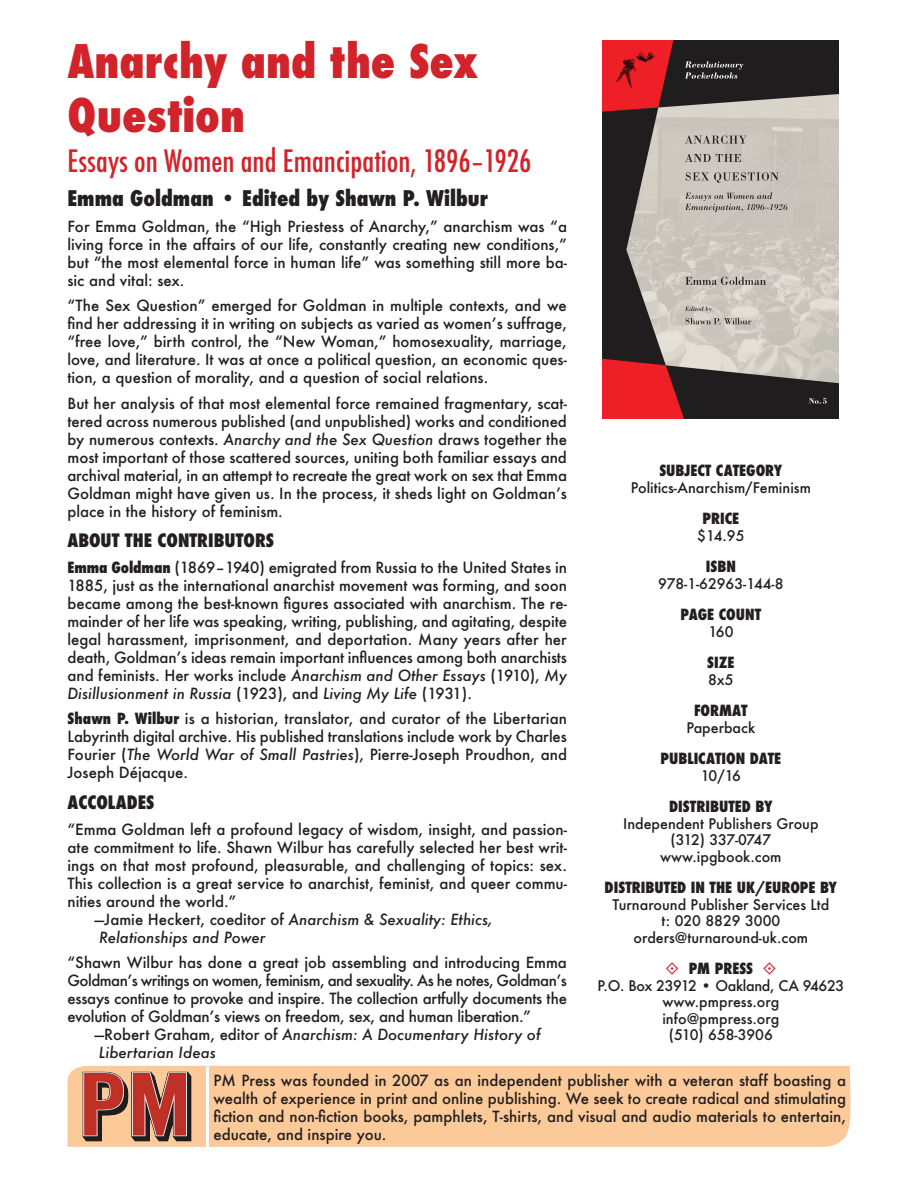
<style>
.page{position:relative;width:918px;height:1188px;background:#fff}
.page>*{position:absolute;margin:0;border:0;box-sizing:border-box;transform-origin:0 0}
.t1{font:800 condensed 45px/54px "Futura";color:#d1232a}
.t2{font:500 condensed 30px "Futura";color:#d1232a}
.t3{font:800 condensed 21px "Futura";color:#231f20}
.t4{font:800 condensed 18px "Futura";color:#231f20}
.t5{font:500 15px/18px "Futura";color:#231f20;text-align:justify}
.t6{font:italic 500 15px "Futura";color:#231f20}
.t7{font:500 15px "Futura";letter-spacing:-.02em;color:#231f20}
.t8{font:800 condensed 15px "Futura";color:#231f20}
.t9{font:500 15px "Futura";letter-spacing:-.035em;color:#231f20}
.t10{font:500 14.25px/16.5px "Futura";color:#231f20;text-align:center}
.s1{font-style:italic}
.s2{font-weight:800;font-stretch:condensed}
.s3{font-style:normal}
</style>
<div class="page">
<div style="left:67px;top:1065px;width:784px;height:82px;background:#fcca98"></div>
<hr style="left:206px;top:1066px;width:3px;height:82px;background:#fff">
<img style="left:70px;top:1066px;width:133px;height:81px">
<img style="left:603px;top:40px;width:236px;height:378px">
<h1 class="t1" style="left:68px;top:34px;width:412px">Anarchy and the Sex<br>Question</h1>
<h2 class="t2" style="left:68px;top:142px;width:466px">Essays on Women and Emancipation, 1896–1926</h2>
<h3 class="t3" style="left:68px;top:184px;width:422px">Emma Goldman • Edited by Shawn P. Wilbur</h3>
<p class="t5" style="left:68px;top:217px;width:501px">For Emma Goldman, the “High Priestess of Anarchy,” anarchism was “a living force in the affairs of our life, constantly creating new conditions,” but “the most elemental force in human life” was something still more ba&shy;sic and vital: sex.</p>
<p class="t5" style="left:68px;top:297px;width:501px">“The Sex Question” emerged for Goldman in multiple contexts, and we find her addressing it in writing on subjects as varied as women’s suffrage, “free love,” birth control, the “New Woman,” homosexuality, marriage, love, and literature. It was at once a political question, an economic ques&shy;tion, a question of morality, and a question of social relations.</p>
<p class="t5" style="left:67px;top:394px;width:501px">But her analysis of that most elemental force remained fragmentary, scat&shy;tered across numerous published (and unpublished) works and conditioned by numerous contexts. <span class="s1">Anarchy and the Sex Question</span> draws together the most important of those scattered sources, uniting both familiar essays and archival material, in an attempt to recreate the great work on sex that Emma Goldman might have given us. In the process, it sheds light on Goldman’s place in the history of feminism.</p>
<p class="t4" style="left:68px;top:528px;width:208px">ABOUT THE CONTRIBUTORS</p>
<p class="t5" style="left:68px;top:558px;width:501px"><span class="s2">Emma Goldman</span> (1869–1940) emigrated from Russia to the United States in 1885, just as the international anarchist movement was forming, and soon became among the best-known figures associated with anarchism. The re&shy;mainder of her life was speaking, writing, publishing, and agitating, despite legal harassment, imprisonment, and deportation. Many years after her death, Goldman’s ideas remain important influences among both anarchists and feminists. Her works include <span class="s1">Anarchism and Other Essays</span> (1910), <span class="s1">My Disillusionment in Russia</span> (1923), and <span class="s1">Living My Life</span> (1931).</p>
<p class="t5" style="left:68px;top:710px;width:501px"><span class="s2">Shawn P. Wilbur</span> is a historian, translator, and curator of the Libertarian Labyrinth digital archive. His published translations include work by Charles Fourier (<span class="s1">The World War of Small Pastries</span>), Pierre-Joseph Proudhon, and Joseph Déjacque.</p>
<p class="t4" style="left:68px;top:790px;width:88px">ACCOLADES</p>
<p class="t5" style="left:68px;top:820px;width:501px">“Emma Goldman left a profound legacy of wisdom, insight, and passion-</p>
<p class="t5" style="left:68px;top:838px;width:501px">ate commitment to life. Shawn Wilbur has carefully selected her best writ-</p>
<p class="t5" style="left:68px;top:856px;width:501px">ings on that most profound, pleasurable, and challenging of topics: sex.</p>
<p class="t5" style="left:68px;top:874px;width:501px">This collection is a great service to anarchist, feminist, and queer commu-</p>
<p class="t5" style="left:68px;top:892px;width:170px">nities around the world.”</p>
<p class="t6" style="left:94px;top:909px;width:400px"><span class="s3">—Jamie Heckert, coeditor of</span> Anarchism &amp; Sexuality: Ethics,</p>
<p class="t6" style="left:99px;top:927px;width:168px">Relationships and Power</p>
<p class="t5" style="left:68px;top:953px;width:501px">“Shawn Wilbur has done a great job assembling and introducing Emma</p>
<p class="t9" style="left:68px;top:970px;width:501px">Goldman’s writings on women, feminism, and sexuality. As he notes, Goldman’s</p>
<p class="t7" style="left:68px;top:988px;width:501px">essays continue to provoke and inspire. The collection artfully documents the</p>
<p class="t7" style="left:68px;top:1006px;width:465px">evolution of Goldman’s views on freedom, sex, and human liberation.”</p>
<p class="t6" style="left:95px;top:1024px;width:448px"><span class="s3">—Robert Graham, editor of</span> Anarchism: A Documentary History of</p>
<p class="t6" style="left:99px;top:1042px;width:118px">Libertarian Ideas</p>
<p class="t8" style="left:659px;top:460px;width:125px">SUBJECT CATEGORY</p>
<p class="t10" style="left:631px;top:479px;width:182px">Politics-Anarchism/Feminism</p>
<p class="t8" style="left:703px;top:508px;width:38px">PRICE</p>
<p class="t10" style="left:697px;top:527px;width:49px">$14.95</p>
<p class="t8" style="left:706px;top:556px;width:32px">ISBN</p>
<p class="t10" style="left:658px;top:575px;width:127px">978-1-62963-144-8</p>
<p class="t8" style="left:681px;top:604px;width:82px">PAGE COUNT</p>
<p class="t10" style="left:708px;top:623px;width:27px">160</p>
<p class="t8" style="left:707px;top:652px;width:29px">SIZE</p>
<p class="t10" style="left:708px;top:671px;width:27px">8x5</p>
<p class="t8" style="left:694px;top:700px;width:55px">FORMAT</p>
<p class="t10" style="left:686px;top:719px;width:70px">Paperback</p>
<p class="t8" style="left:661px;top:748px;width:122px">PUBLICATION DATE</p>
<p class="t10" style="left:701px;top:767px;width:42px">10/16</p>
<p class="t8" style="left:669px;top:796px;width:105px">DISTRIBUTED BY</p>
<p class="t10" style="left:623px;top:815px;width:197px">Independent Publishers Group (312) 337-0747 www.ipgbook.com</p>
<p class="t8" style="left:605px;top:877px;width:234px">DISTRIBUTED IN THE UK/EUROPE BY</p>
<p class="t10" style="left:612px;top:896px;width:219px">Turnaround Publisher Services Ltd t: 020 8829 3000 orders@turnaround-uk.com</p>
<p class="t8" style="left:689px;top:958px;width:66px">PM PRESS</p>
<p class="t10" style="left:597px;top:977px;width:248px">P.O. Box 23912 • Oakland, CA 94623 www.pmpress.org<br>info@pmpress.org<br>(510) 658-3906</p>
<p class="t5" style="left:213px;top:1071px;width:634px">PM Press was founded in 2007 as an independent publisher with a veteran staff boasting a wealth of experience in print and online publishing. We seek to create radical and stimulating fiction and non-fiction books, pamphlets, T-shirts, and visual and audio materials to entertain, educate, and inspire you.</p>
</div>
